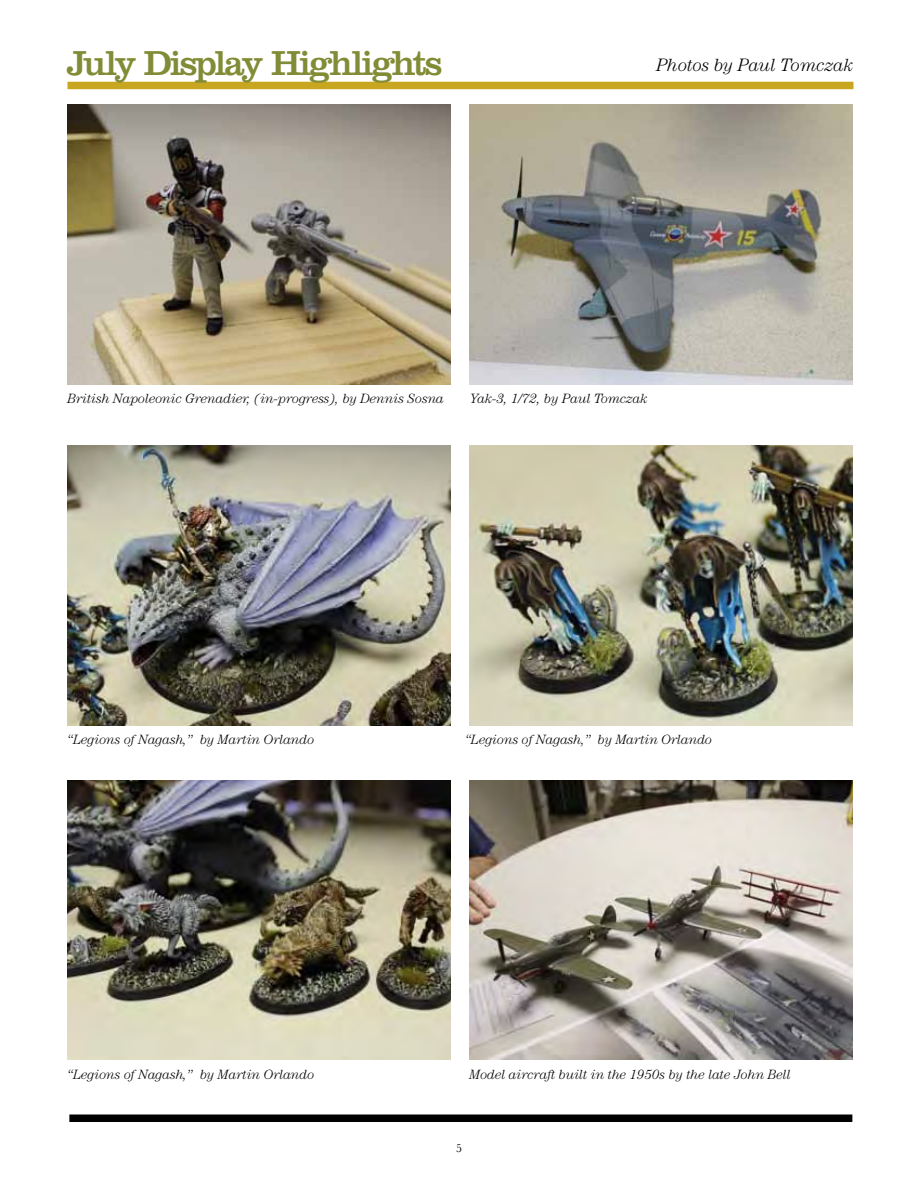
<style>
.page{position:relative;width:918px;height:1188px;background:#fff}
.page>*{position:absolute;margin:0;border:0;box-sizing:border-box;transform-origin:0 0}
.t1{font:36px "Clarendon";letter-spacing:-.06em;color:#828c36}
.t2{font:italic 300 18px "Century";letter-spacing:-.01em;color:#000}
.t3{font:italic 300 13.5px "Century";letter-spacing:-.01em;color:#000}
.t4{font:12px "Baskerville";color:#000}
</style>
<div class="page">
<div style="left:69px;top:1114px;width:783px;height:8px;background:#000"></div>
<div style="left:68px;top:82px;width:786px;height:7px;background:#c8a620"></div>
<img style="left:469px;top:446px;width:384px;height:279px">
<img style="left:469px;top:105px;width:384px;height:280px">
<img style="left:469px;top:780px;width:384px;height:280px">
<img style="left:68px;top:446px;width:383px;height:279px">
<img style="left:68px;top:105px;width:383px;height:279px">
<img style="left:68px;top:780px;width:383px;height:280px">
<h1 class="t1" style="left:67px;top:42px;width:377px">July Display Highlights</h1>
<h2 class="t2" style="left:656px;top:54px;width:199px">Photos by Paul Tomczak</h2>
<p class="t3" style="left:68px;top:391px;width:378px">British Napoleonic Grenadier, (in-progress), by Dennis Sosna</p>
<p class="t3" style="left:470px;top:391px;width:179px">Yak-3, 1/72, by Paul Tomczak</p>
<p class="t3" style="left:68px;top:732px;width:248px">“Legions of Nagash,” by Martin Orlando</p>
<p class="t3" style="left:465px;top:732px;width:248px">“Legions of Nagash,” by Martin Orlando</p>
<p class="t3" style="left:68px;top:1066px;width:248px">“Legions of Nagash,” by Martin Orlando</p>
<p class="t3" style="left:469px;top:1066px;width:323px">Model aircraft built in the 1950s by the late John Bell</p>
<p class="t4" style="left:456px;top:1141px;width:7px">5</p>
</div>
